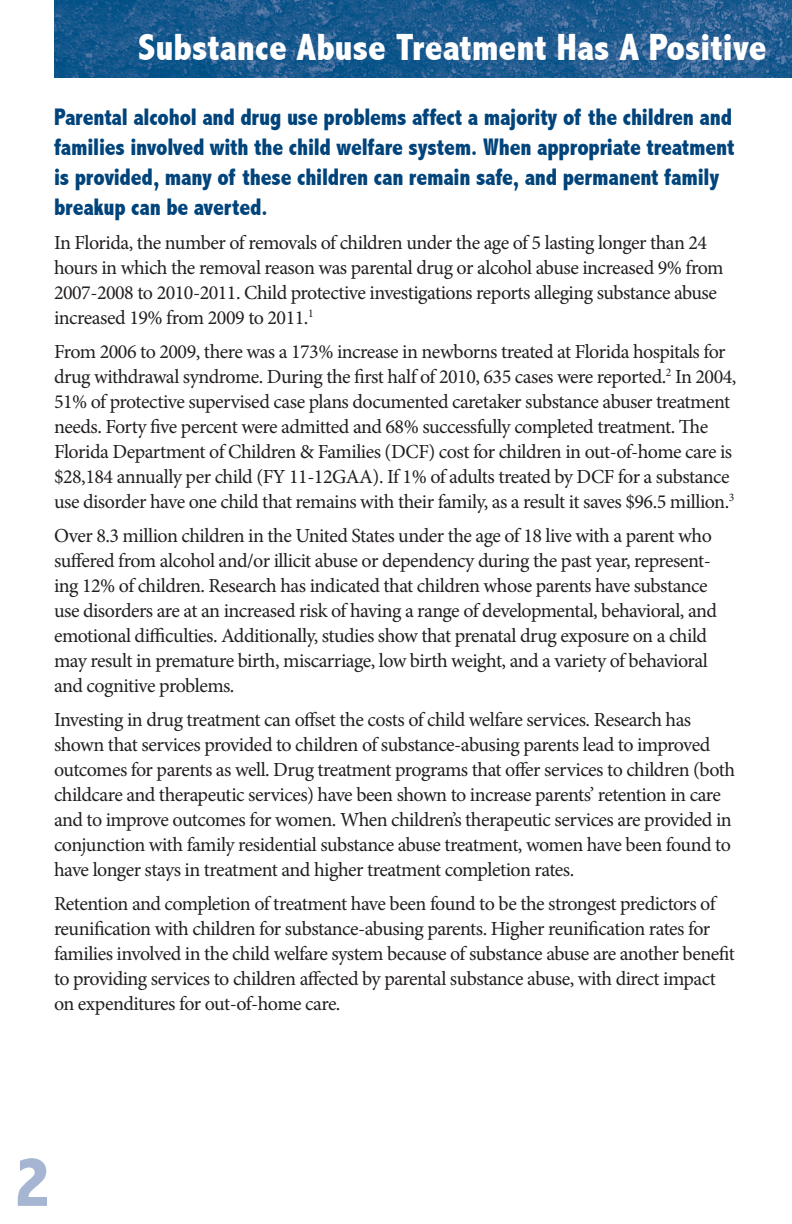
<style>
.page{position:relative;width:792px;height:1224px;background:#fff}
.page>*{position:absolute;margin:0;border:0;box-sizing:border-box;transform-origin:0 0}
.t1{font:800 condensed 72px "Abadi";color:#a6b6d2}
.KO_header{font:800 condensed 38px "Abadi";color:#fff}
.body_BF_lead-in{font:800 condensed 24px/30px "Abadi";letter-spacing:-.01em;color:#00447b}
.body{font:20px/25px "Minion Pro";letter-spacing:-.025em;color:#231f20}
</style>
<div class="page">
<img style="left:54px;top:0;width:738px;height:78px">
<p class="KO_header" style="left:138px;top:25px;width:630px">Substance Abuse Treatment Has A Positive</p>
<p class="body_BF_lead-in" style="left:54px;top:102px;width:682px">Parental alcohol and drug use problems affect a majority of the children and families involved with the child welfare system. When appropriate treatment is provided, many of these children can remain safe, and permanent family breakup can be averted.</p>
<p class="body" style="left:54px;top:230px;width:671px">In Florida, the number of removals of children under the age of 5 lasting longer than 24 hours in which the removal reason was parental drug or alcohol abuse increased 9% from 2007-2008 to 2010-2011. Child protective investigations reports alleging substance abuse increased 19% from 2009 to 2011.<sup>1</sup></p>
<p class="body" style="left:54px;top:339px;width:684px">From 2006 to 2009, there was a 173% increase in newborns treated at Florida hospitals for drug withdrawal syndrome. During the first half of 2010, 635 cases were reported.<sup>2</sup> In 2004, 51% of protective supervised case plans documented caretaker substance abuser treatment needs. Forty five percent were admitted and 68% successfully completed treatment. The Florida Department of Children &amp; Families (DCF) cost for children in out-of-home care is $28,184 annually per child (FY 11-12GAA). If 1% of adults treated by DCF for a substance use disorder have one child that remains with their family, as a result it saves $96.5 million.<sup>3</sup></p>
<p class="body" style="left:54px;top:523px;width:665px">Over 8.3 million children in the United States under the age of 18 live with a parent who suffered from alcohol and/or illicit abuse or dependency during the past year, represent&shy;ing 12% of children. Research has indicated that children whose parents have substance use disorders are at an increased risk of having a range of developmental, behavioral, and emotional difficulties. Additionally, studies show that prenatal drug exposure on a child may result in premature birth, miscarriage, low birth weight, and a variety of behavioral and cognitive problems.</p>
<p class="body" style="left:54px;top:707px;width:683px">Investing in drug treatment can offset the costs of child welfare services. Research has shown that services provided to children of substance-abusing parents lead to improved outcomes for parents as well. Drug treatment programs that offer services to children (both childcare and therapeutic services) have been shown to increase parents’ retention in care and to improve outcomes for women. When children’s therapeutic services are provided in conjunction with family residential substance abuse treatment, women have been found to have longer stays in treatment and higher treatment completion rates.</p>
<p class="body" style="left:54px;top:891px;width:682px">Retention and completion of treatment have been found to be the strongest predictors of reunification with children for substance-abusing parents. Higher reunification rates for families involved in the child welfare system because of substance abuse are another benefit to providing services to children affected by parental substance abuse, with direct impact on expenditures for out-of-home care.</p>
<p class="t1" style="left:14px;top:1140px;width:38px">2</p>
</div>
